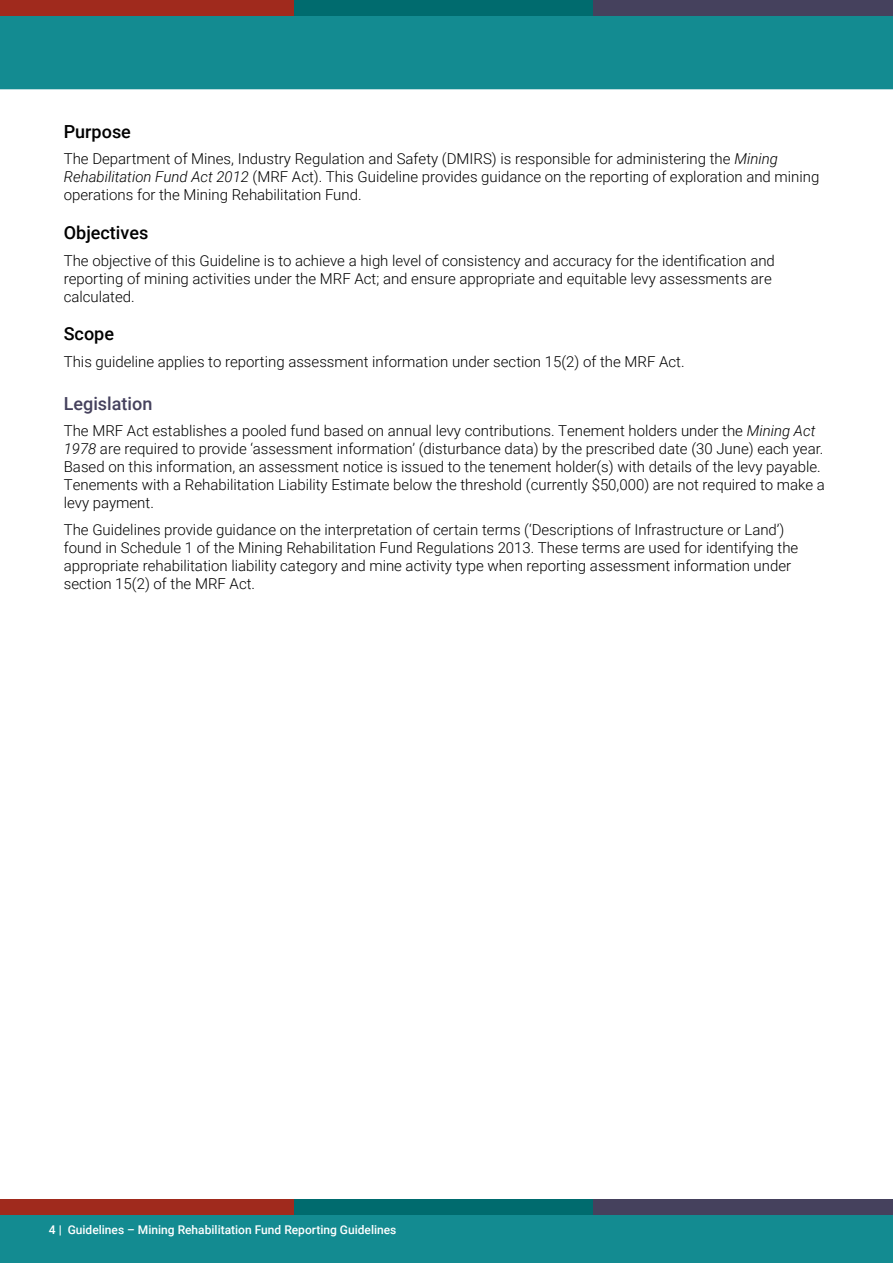
<style>
.page{position:relative;width:893px;height:1263px;background:#fff}
.page>*{position:absolute;margin:0;border:0;box-sizing:border-box;transform-origin:0 0}
.Heading_1{font:500 18px "Roboto";color:#000}
.Guidelines_H1{font:500 18px "Roboto";color:#45415d}
.Main_Copy{font:300 15px/18px "Roboto";color:#000}
.t1{font:500 12px "Roboto";color:#fff}
.s1{font-style:italic}
</style>
<div class="page">
<div style="left:0;top:15px;width:893px;height:74px;background:#138b91"></div>
<div style="left:0;top:0;width:299px;height:15px;background:#a02a1d"></div>
<div style="left:295px;top:0;width:299px;height:15px;background:#006b6e"></div>
<div style="left:594px;top:0;width:299px;height:15px;background:#45415d"></div>
<div style="left:0;top:1214px;width:893px;height:49px;background:#138b91"></div>
<div style="left:0;top:1199px;width:299px;height:15px;background:#a02a1d"></div>
<div style="left:295px;top:1199px;width:299px;height:15px;background:#006b6e"></div>
<div style="left:594px;top:1199px;width:299px;height:15px;background:#45415d"></div>
<p class="Heading_1" style="left:64px;top:119px;width:69px">Purpose</p>
<p class="Main_Copy" style="left:64px;top:150px;width:757px">The Department of Mines, Industry Regulation and Safety (DMIRS) is responsible for administering the <span class="s1">Mining<br>Rehabilitation Fund Act 2012</span> (MRF Act). This Guideline provides guidance on the reporting of exploration and mining operations for the Mining Rehabilitation Fund.</p>
<p class="Heading_1" style="left:64px;top:220px;width:86px">Objectives</p>
<p class="Main_Copy" style="left:64px;top:251px;width:713px">The objective of this Guideline is to achieve a high level of consistency and accuracy for the identification and reporting of mining activities under the MRF Act; and ensure appropriate and equitable levy assessments are calculated.</p>
<p class="Heading_1" style="left:64px;top:321px;width:52px">Scope</p>
<p class="Main_Copy" style="left:64px;top:352px;width:622px">This guideline applies to reporting assessment information under section 15(2) of the MRF Act.</p>
<p class="Guidelines_H1" style="left:64px;top:390px;width:90px">Legislation</p>
<p class="Main_Copy" style="left:64px;top:421px;width:763px">The MRF Act establishes a pooled fund based on annual levy contributions. Tenement holders under the <span class="s1">Mining Act 1978</span> are required to provide ‘assessment information’ (disturbance data) by the prescribed date (30 June) each year.<br>Based on this information, an assessment notice is issued to the tenement holder(s) with details of the levy payable.<br>Tenements with a Rehabilitation Liability Estimate below the threshold (currently $50,000) are not required to make a levy payment.</p>
<p class="Main_Copy" style="left:64px;top:520px;width:736px">The Guidelines provide guidance on the interpretation of certain terms (‘Descriptions of Infrastructure or Land’) found in Schedule 1 of the Mining Rehabilitation Fund Regulations 2013. These terms are used for identifying the appropriate rehabilitation liability category and mine activity type when reporting assessment information under section 15(2) of the MRF Act.</p>
<p class="t1" style="left:49px;top:1221px;width:349px">4 | Guidelines – Mining Rehabilitation Fund Reporting Guidelines</p>
</div>
